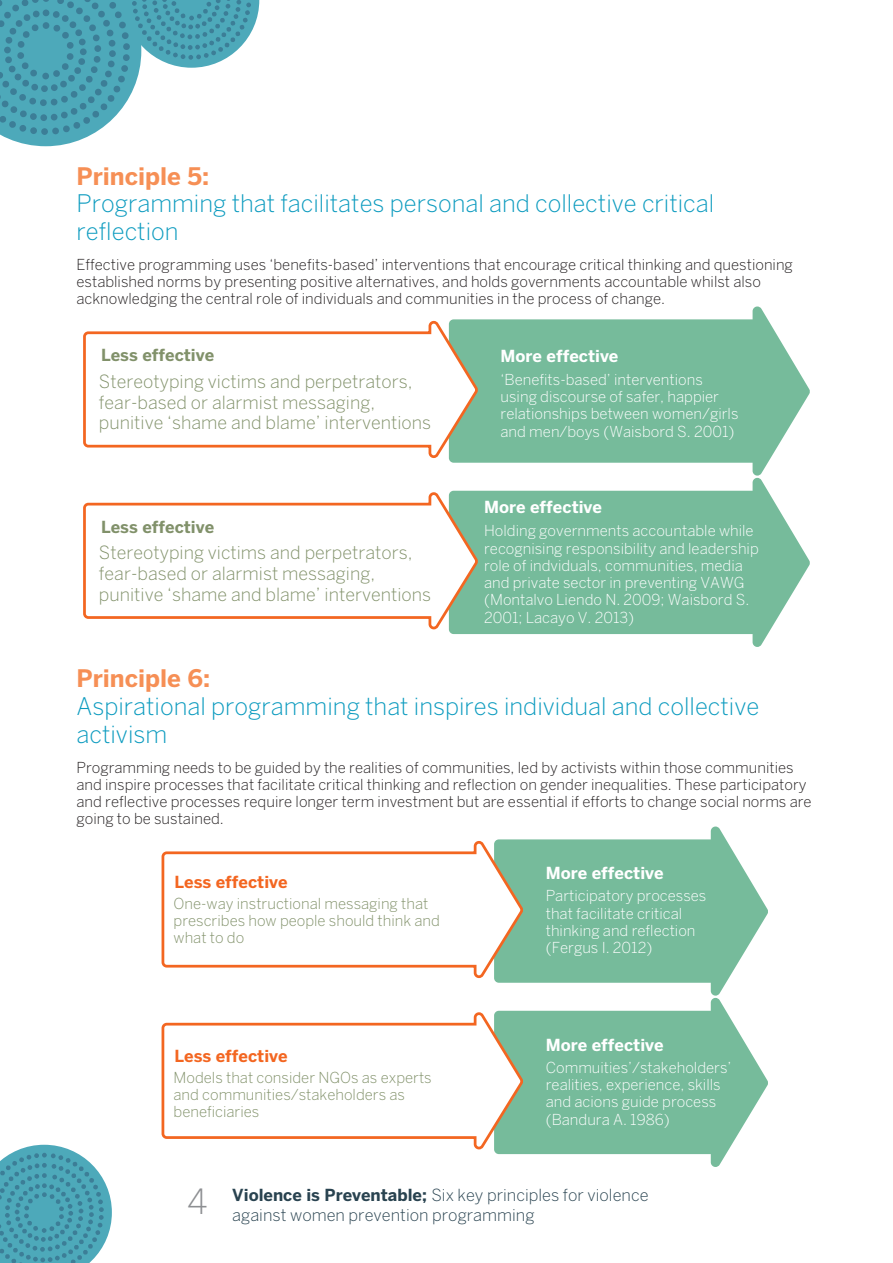
<style>
.page{position:relative;width:893px;height:1263px;background:#fff}
.page>*{position:absolute;margin:0;border:0;box-sizing:border-box;transform-origin:0 0}
.t1{font:300 24px/27.6px "Benton Sans";color:#0c9bbf}
.t2{font:300 18px/20.7px "Benton Sans";color:#81916a}
.t3{font:300 16.5px/19.8px "Benton Sans";color:#294350}
.t4{font:700 16.5px "Benton Sans";color:#fff}
.t5{font:700 16.5px "Benton Sans";color:#81916a}
.t6{font:700 16.5px "Benton Sans";color:#f36621}
.t7{font:300 15px/17.2px "Benton Sans";color:#231f20}
.t8{font:300 15px/17.2px "Benton Sans";color:#fff}
.t9{font:300 15px/17.2px "Benton Sans";color:#81916a}
.s1{font-weight:700;color:#f68f55}
.s2{font-weight:700}
</style>
<div class="page">
<svg style="left:449px;top:306px;width:361px;height:170px;fill:#76bb9b"></svg>
<svg style="left:83px;top:319px;width:397px;height:141px"></svg>
<svg style="left:449px;top:478px;width:361px;height:169px;fill:#76bb9b"></svg>
<svg style="left:83px;top:491px;width:397px;height:140px"></svg>
<svg style="left:494px;top:826px;width:274px;height:170px;fill:#76bb9b"></svg>
<svg style="left:161px;top:839px;width:364px;height:141px"></svg>
<svg style="left:494px;top:998px;width:274px;height:169px;fill:#76bb9b"></svg>
<svg style="left:161px;top:1011px;width:364px;height:140px"></svg>
<svg style="left:0;top:0;width:259px;height:146px"></svg>
<svg style="left:0;top:1145px;width:112px;height:118px;background:#5eabbb"></svg>
<p class="t1" style="left:76px;top:162px;width:639px"><span class="s1">Principle 5:<br></span>Programming that facilitates personal and collective critical reflection</p>
<p class="t7" style="left:76px;top:255px;width:718px">Effective programming uses ‘benefits-based’ interventions that encourage critical thinking and questioning established norms by presenting positive alternatives, and holds governments accountable whilst also acknowledging the central role of individuals and communities in the process of change.</p>
<p class="t5" style="left:101px;top:345px;width:115px">Less effective</p>
<p class="t4" style="left:501px;top:346px;width:119px">More effective</p>
<p class="t2" style="left:99px;top:371px;width:334px">Stereotyping victims and perpetrators, fear-based or alarmist messaging, punitive ‘shame and blame’ interventions</p>
<p class="t8" style="left:501px;top:371px;width:239px">‘Benefits-based’ interventions using discourse of safer, happier relationships between women/girls and men/boys (Waisbord S. 2001)</p>
<p class="t5" style="left:101px;top:517px;width:115px">Less effective</p>
<p class="t2" style="left:99px;top:542px;width:334px">Stereotyping victims and perpetrators, fear-based or alarmist messaging, punitive ‘shame and blame’ interventions</p>
<p class="t4" style="left:484px;top:497px;width:119px">More effective</p>
<p class="t8" style="left:484px;top:522px;width:276px">Holding governments accountable while recognising responsibility and leadership role of indviduals, communities, media and private sector in preventing VAWG (Montalvo Liendo N. 2009; Waisbord S.<br>2001; Lacayo V. 2013)</p>
<p class="t1" style="left:76px;top:664px;width:684px"><span class="s1">Principle 6:<br></span>Aspirational programming that inspires individual and collective activism</p>
<p class="t7" style="left:76px;top:758px;width:737px">Programming needs to be guided by the realities of communities, led by activists within those communities and inspire processes that facilitate critical thinking and reflection on gender inequalities. These participatory and reflective processes require longer term investment but are essential if efforts to change social norms are going to be sustained.</p>
<p class="t6" style="left:174px;top:872px;width:115px">Less effective</p>
<p class="t4" style="left:546px;top:863px;width:119px">More effective</p>
<p class="t9" style="left:174px;top:894px;width:268px">One-way instructional messaging that prescribes how people should think and what to do</p>
<p class="t8" style="left:546px;top:887px;width:162px">Participatory processes that facilitate critical thinking and reflection (Fergus I. 2012)</p>
<p class="t4" style="left:546px;top:1035px;width:119px">More effective</p>
<p class="t6" style="left:174px;top:1046px;width:115px">Less effective</p>
<p class="t9" style="left:174px;top:1069px;width:260px">Models that consider NGOs as experts and communities/stakeholders as beneficiaries</p>
<p class="t8" style="left:546px;top:1058px;width:187px">Commuities’/stakeholders’ realities, experience, skills and acions guide process (Bandura A. 1986)</p>
<p class="t3" style="left:187px;top:1185px;width:463px;text-indent:45px"><span class="s2">Violence is Preventable;</span> Six key principles for violence<br><sup>4</sup> against women prevention programming</p>
</div>
